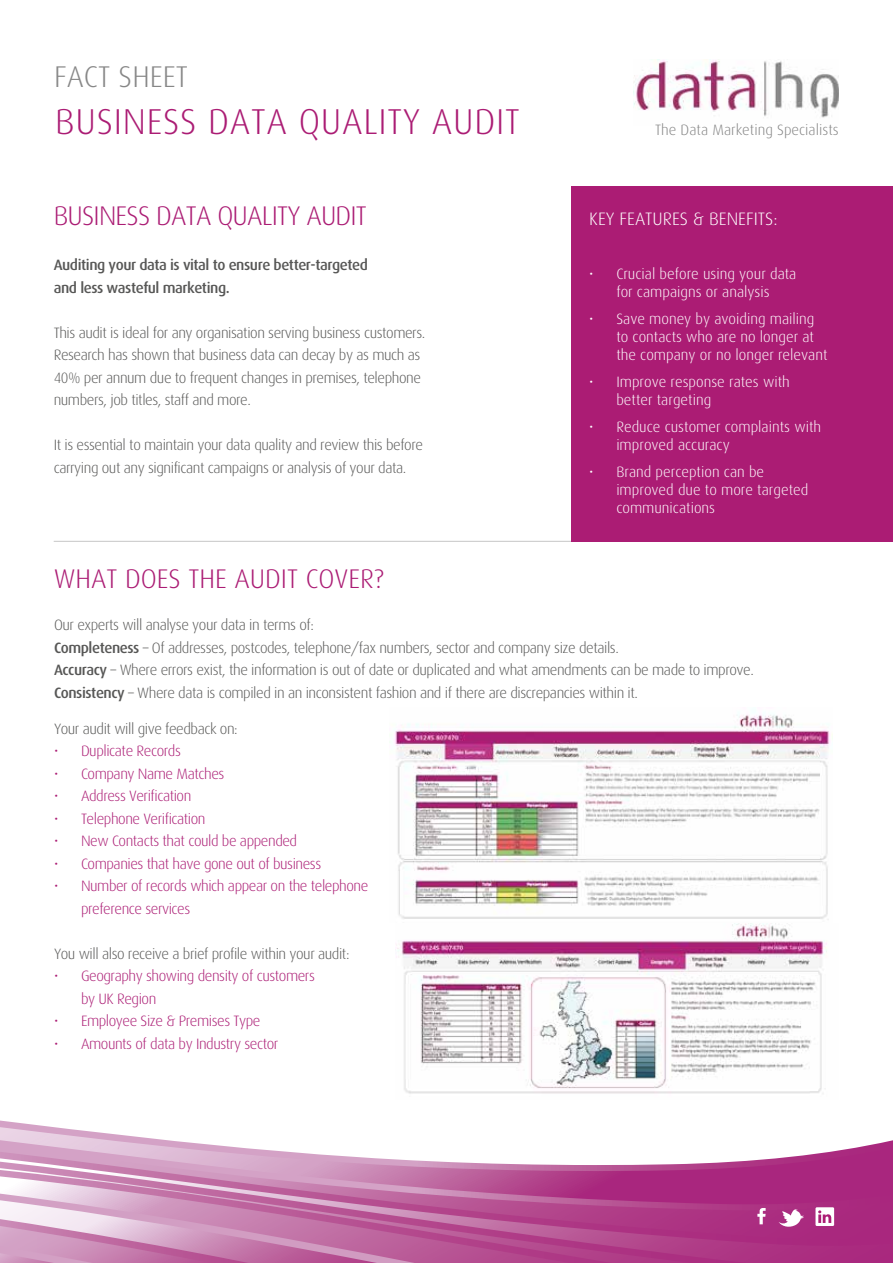
<style>
.page{position:relative;width:893px;height:1263px;background:#fff}
.page>*{position:absolute;margin:0;border:0;box-sizing:border-box;transform-origin:0 0}
.t1{font:300 36px "Dax";letter-spacing:.02em;color:#ab1c74}
.t2{font:300 30px "Dax";color:#878787}
.t3{font:300 27px "Dax";letter-spacing:-.03em;color:#ab1c74}
.t4{font:300 27px "Dax";color:#ab1c74}
.t5{font:300 18px "Dax";color:#fff}
.t6{font:300 15px/22.5px "Dax";letter-spacing:-.03em;color:#575756}
.t7{font:300 15px/22.5px "Dax";letter-spacing:-.03em;color:#ab1c74}
.t8{font:300 15px/18px "Dax";color:#fff}
.t9{font:500 15px/22.5px "Dax";letter-spacing:-.03em;color:#575756}
.t10{font:300 15px "Dax";color:#838383}
.s1{font-weight:500}
</style>
<div class="page">
<svg style="left:0;top:1246px;width:893px;height:17px;background:#b85697"></svg>
<svg style="left:0;top:1240px;width:893px;height:6px;background:#bb5e9b"></svg>
<svg style="left:0;top:1210px;width:893px;height:30px;background:#bf67a1"></svg>
<svg style="left:0;top:1120px;width:893px;height:90px"></svg>
<svg style="left:0;top:1127px;width:893px;height:78px"></svg>
<hr style="left:54px;top:541px;width:794px;height:1px;background:#c6c6c6">
<div style="left:571px;top:186px;width:322px;height:356px;background:#ab1c74"></div>
<svg style="left:757px;top:1208px;width:9px;height:16px"></svg>
<svg style="left:778px;top:1209px;width:26px;height:19px"></svg>
<div style="left:815px;top:1207px;width:19px;height:19px;background:#fff"></div>
<svg style="left:818px;top:1210px;width:13px;height:13px"></svg>
<img style="left:634px;top:60px;width:205px;height:58px">
<img style="left:394px;top:714px;width:436px;height:206px">
<img style="left:396px;top:924px;width:431px;height:170px">
<h2 class="t2" style="left:54px;top:60px;width:135px">FACT SHEET</h2>
<h1 class="t1" style="left:55px;top:102px;width:466px">BUSINESS DATA QUALITY AUDIT</h1>
<h3 class="t3" style="left:54px;top:201px;width:315px">BUSINESS DATA QUALITY AUDIT</h3>
<p class="t9" style="left:54px;top:254px;width:316px">Auditing your data is vital to ensure better-targeted and less wasteful marketing.</p>
<p class="t6" style="left:54px;top:321px;width:373px">This audit is ideal for any organisation serving business customers.<br>Research has shown that business data can decay by as much as 40% per annum due to frequent changes in premises, telephone numbers, job titles, staff and more.</p>
<p class="t6" style="left:54px;top:434px;width:371px">It is essential to maintain your data quality and review this before carrying out any significant campaigns or analysis of your data.</p>
<h3 class="t4" style="left:54px;top:564px;width:332px">WHAT DOES THE AUDIT COVER?</h3>
<p class="t10" style="left:655px;top:122px;width:185px">The Data Marketing Specialists</p>
<p class="t5" style="left:589px;top:209px;width:190px">KEY FEATURES &amp; BENEFITS:</p>
<p class="t8" style="left:589px;top:265px;width:209px;text-align:center">• Crucial before using your data for campaigns or analysis</p>
<p class="t8" style="left:616px;top:310px;width:213px;text-indent:-27px">• Save money by avoiding mailing to contacts who are no longer at the company or no longer relevant</p>
<p class="t8" style="left:616px;top:373px;width:175px;text-indent:-27px">• Improve response rates with better targeting</p>
<p class="t8" style="left:616px;top:418px;width:206px;text-indent:-27px">• Reduce customer complaints with improved accuracy</p>
<p class="t8" style="left:616px;top:463px;width:193px;text-indent:-27px">• Brand perception can be improved due to more targeted communications</p>
<p class="t6" style="left:54px;top:614px;width:701px">Our experts will analyse your data in terms of:<br><span class="s1">Completeness</span> – Of addresses, postcodes, telephone/fax numbers, sector and company size details.<br><span class="s1">Accuracy</span> – Where errors exist, the information is out of date or duplicated and what amendments can be made to improve.<br><span class="s1">Consistency</span> – Where data is compiled in an inconsistent fashion and if there are discrepancies within it.</p>
<p class="t6" style="left:54px;top:717px;width:185px">Your audit will give feedback on:</p>
<p class="t7" style="left:54px;top:740px;width:128px">• Duplicate Records</p>
<p class="t7" style="left:54px;top:762px;width:172px">• Company Name Matches</p>
<p class="t7" style="left:54px;top:785px;width:139px">• Address Verification</p>
<p class="t7" style="left:54px;top:807px;width:153px">• Telephone Verification</p>
<p class="t7" style="left:54px;top:830px;width:245px">• New Contacts that could be appended</p>
<p class="t7" style="left:54px;top:852px;width:269px">• Companies that have gone out of business</p>
<p class="t7" style="left:81px;top:875px;width:289px;text-indent:-27px">• Number of records which appear on the telephone preference services</p>
<p class="t6" style="left:54px;top:942px;width:297px">You will also receive a brief profile within your audit:</p>
<p class="t7" style="left:81px;top:965px;width:235px;text-indent:-27px">• Geography showing density of customers by UK Region</p>
<p class="t7" style="left:54px;top:1010px;width:208px">• Employee Size &amp; Premises Type</p>
<p class="t7" style="left:54px;top:1032px;width:226px">• Amounts of data by Industry sector</p>
</div>
